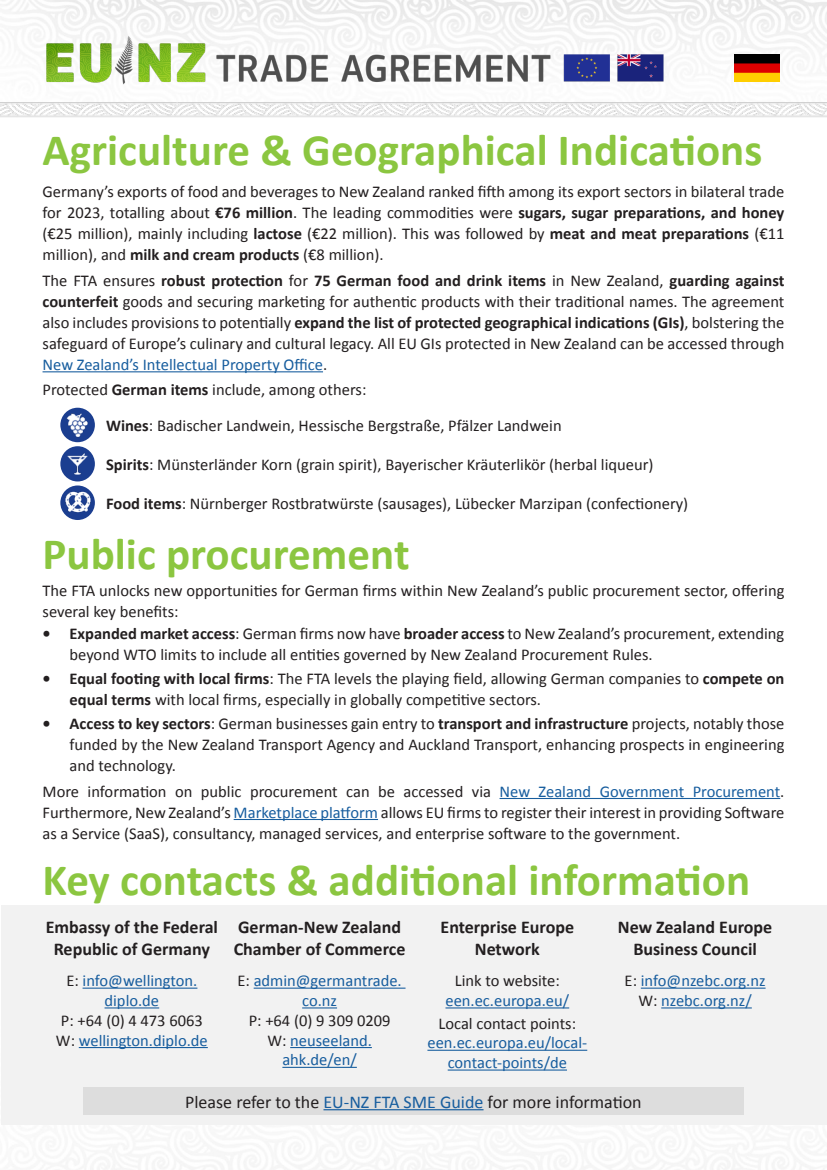
<style>
.page{position:relative;width:827px;height:1170px;background:#fff}
.page>*{position:absolute;margin:0;border:0;box-sizing:border-box;transform-origin:0 0}
.Header-1{font:700 45px "Calibri";color:#8bc640}
.Paragraph_contacts{font:700 18px/21.6px "Calibri";color:#231f20;text-align:center}
.Paragraph2{font:18px "Calibri";color:#231f20}
.Paragraph2-2{font:16.5px/21px "Calibri";color:#231f20;text-align:justify}
.Paragraph_contacts-2{font:16.5px/19.8px "Calibri";color:#175d9e;text-align:center}
.Paragraph_contacts-3{font:16.5px "Calibri";color:#231f20}
.s1{font-weight:700}
.s2{color:#175d9e}
.s3{color:#231f20}
</style>
<div class="page">
<img style="left:0;top:23px;width:826px;height:1147px">
<img style="left:27px;top:11px;width:659px;height:96px">
<img style="left:734px;top:54px;width:45px;height:27px">
<hr style="left:43px;top:371px;width:280px;height:1px;background:#175d9e">
<div style="left:60px;top:408px;width:35px;height:34px;background:#1b3e90;border-radius:50%"></div>
<img style="left:65px;top:412px;width:25px;height:26px">
<svg style="left:60px;top:446px;width:35px;height:35px"></svg>
<img style="left:63px;top:450px;width:29px;height:28px">
<hr style="left:499px;top:798px;width:281px;height:1px;background:#175d9e">
<hr style="left:234px;top:819px;width:144px;height:1px;background:#175d9e">
<div style="left:1px;top:905px;width:825px;height:220px;background:#f2f2f2"></div>
<hr style="left:83px;top:988px;width:114px;height:1px;background:#175d9e">
<hr style="left:104px;top:1007px;width:55px;height:1px;background:#175d9e">
<hr style="left:79px;top:1047px;width:129px;height:1px;background:#175d9e">
<hr style="left:254px;top:988px;width:151px;height:1px;background:#175d9e">
<hr style="left:302px;top:1007px;width:35px;height:1px;background:#175d9e">
<hr style="left:290px;top:1047px;width:82px;height:1px;background:#175d9e">
<hr style="left:282px;top:1067px;width:75px;height:1px;background:#175d9e">
<hr style="left:445px;top:1007px;width:124px;height:1px;background:#175d9e">
<hr style="left:427px;top:1050px;width:160px;height:1px;background:#175d9e">
<hr style="left:447px;top:1069px;width:120px;height:2px;background:#175d9e">
<hr style="left:640px;top:988px;width:125px;height:1px;background:#175d9e">
<hr style="left:661px;top:1007px;width:90px;height:1px;background:#175d9e">
<div style="left:83px;top:1087px;width:660px;height:27px;background:#ddd"></div>
<hr style="left:323px;top:1109px;width:160px;height:1px;background:#175d9e">
<svg style="left:60px;top:485px;width:35px;height:35px"></svg>
<img style="left:64px;top:488px;width:27px;height:27px">
<h2 class="Header-1" style="left:43px;top:118px;width:721px">Agriculture &amp; Geographical Indications</h2>
<p class="Paragraph2-2" style="left:43px;top:181px;width:743px">Germany’s exports of food and beverages to New Zealand ranked fifth among its export sectors in bilateral trade for 2023, totalling about <span class="s1">€76 million</span>. The leading commodities were <span class="s1">sugars, sugar preparations, and honey </span>(€25 million), mainly including <span class="s1">lactose</span> (€22 million). This was followed by <span class="s1">meat and meat preparations</span> (€11 million), and <span class="s1">milk and cream products</span> (€8 million).</p>
<p class="Paragraph2-2" style="left:43px;top:270px;width:743px">The FTA ensures <span class="s1">robust protection</span> for <span class="s1">75 German food and drink items</span> in New Zealand, <span class="s1">guarding against counterfeit</span> goods and securing marketing for authentic products with their traditional names. The agreement also includes provisions to potentially <span class="s1">expand the list of protected geographical indications (GIs)</span>, bolstering the safeguard of Europe’s culinary and cultural legacy. All EU GIs protected in New Zealand can be accessed through <span class="s2">New Zealand’s Intellectual Property Office</span>.</p>
<p class="Paragraph2-2" style="left:43px;top:379px;width:325px">Protected <span class="s1">German items</span> include, among others:</p>
<p class="Paragraph2-2" style="left:106px;top:415px;width:457px"><span class="s1">Wines</span>: Badischer Landwein, Hessische Bergstraße, Pfälzer Landwein</p>
<p class="Paragraph2-2" style="left:106px;top:454px;width:549px"><span class="s1">Spirits</span>: Münsterländer Korn (grain spirit), Bayerischer Kräuterlikör (herbal liqueur)</p>
<p class="Paragraph2-2" style="left:106px;top:492px;width:583px"><span class="s1">Food items</span>: Nürnberger Rostbratwürste (sausages), Lübecker Marzipan (confectionery)</p>
<h2 class="Header-1" style="left:43px;top:522px;width:368px">Public procurement</h2>
<p class="Paragraph2-2" style="left:43px;top:579px;width:743px">The FTA unlocks new opportunities for German firms within New Zealand’s public procurement sector, offering several key benefits:</p>
<p class="Paragraph2-2" style="left:70px;top:623px;width:716px;text-indent:-27px"><span class="s1">• Expanded market access</span>: German firms now have <span class="s1">broader access</span> to New Zealand’s procurement, extending beyond WTO limits to include all entities governed by New Zealand Procurement Rules.</p>
<p class="Paragraph2-2" style="left:70px;top:668px;width:716px;text-indent:-27px"><span class="s1">• Equal footing with local firms</span>: The FTA levels the playing field, allowing German companies to <span class="s1">compete on equal terms</span> with local firms, especially in globally competitive sectors.</p>
<p class="Paragraph2-2" style="left:70px;top:713px;width:716px;text-indent:-27px"><span class="s1">• Access to key sectors</span>: German businesses gain entry to <span class="s1">transport and infrastructure</span> projects, notably those funded by the New Zealand Transport Agency and Auckland Transport, enhancing prospects in engineering and technology.</p>
<p class="Paragraph2-2" style="left:43px;top:780px;width:743px">More information on public procurement can be accessed via <span class="s2">New Zealand Government Procurement</span>.<br>Furthermore, New Zealand’s <span class="s2">Marketplace platform</span> allows EU firms to register their interest in providing Software as a Service (SaaS), consultancy, managed services, and enterprise software to the government.</p>
<h2 class="Header-1" style="left:43px;top:848px;width:709px">Key contacts &amp; additional information</h2>
<p class="Paragraph_contacts" style="left:46px;top:916px;width:174px">Embassy of the Federal<br>Republic of Germany</p>
<p class="Paragraph_contacts-2" style="left:66px;top:970px;width:132px"><span class="s3">E:</span> info@wellington.</p>
<p class="Paragraph_contacts-2" style="left:104px;top:990px;width:56px">diplo.de</p>
<p class="Paragraph_contacts-3" style="left:61px;top:1009px;width:143px">P: +64 (0) 4 473 6063</p>
<p class="Paragraph_contacts-2" style="left:56px;top:1030px;width:153px"><span class="s3">W:</span> wellington.diplo.de</p>
<p class="Paragraph_contacts" style="left:234px;top:916px;width:173px;text-align:left">German-New Zealand<br>Chamber of Commerce</p>
<p class="Paragraph_contacts-2" style="left:237px;top:970px;width:166px"><span class="s3">E:</span> admin@germantrade. co.nz</p>
<p class="Paragraph_contacts-3" style="left:249px;top:1009px;width:143px">P: +64 (0) 9 309 0209</p>
<p class="Paragraph_contacts-2" style="left:267px;top:1030px;width:106px"><span class="s3">W:</span> neuseeland.</p>
<p class="Paragraph_contacts-2" style="left:282px;top:1050px;width:76px">ahk.de/en/</p>
<p class="Paragraph_contacts" style="left:618px;top:916px;width:156px">New Zealand Europe<br>Business Council</p>
<p class="Paragraph_contacts-2" style="left:624px;top:970px;width:142px"><span class="s3">E:</span> info@nzebc.org.nz</p>
<p class="Paragraph_contacts-2" style="left:638px;top:990px;width:115px"><span class="s3">W:</span> nzebc.org.nz/</p>
<p class="Paragraph_contacts" style="left:440px;top:916px;width:135px">Enterprise Europe<br>Network</p>
<p class="Paragraph_contacts-3" style="left:455px;top:969px;width:107px">Link to website:</p>
<p class="Paragraph_contacts-2" style="left:445px;top:990px;width:125px">een.ec.europa.eu/</p>
<p class="Paragraph_contacts-2" style="left:427px;top:1013px;width:161px"><span class="s3">Local contact points: </span>een.ec.europa.eu/local&shy;contact-points/de</p>
<p class="Paragraph2" style="left:185px;top:1089px;width:458px">Please refer to the <span class="s2">EU-NZ FTA SME Guide</span> for more information</p>
</div>
